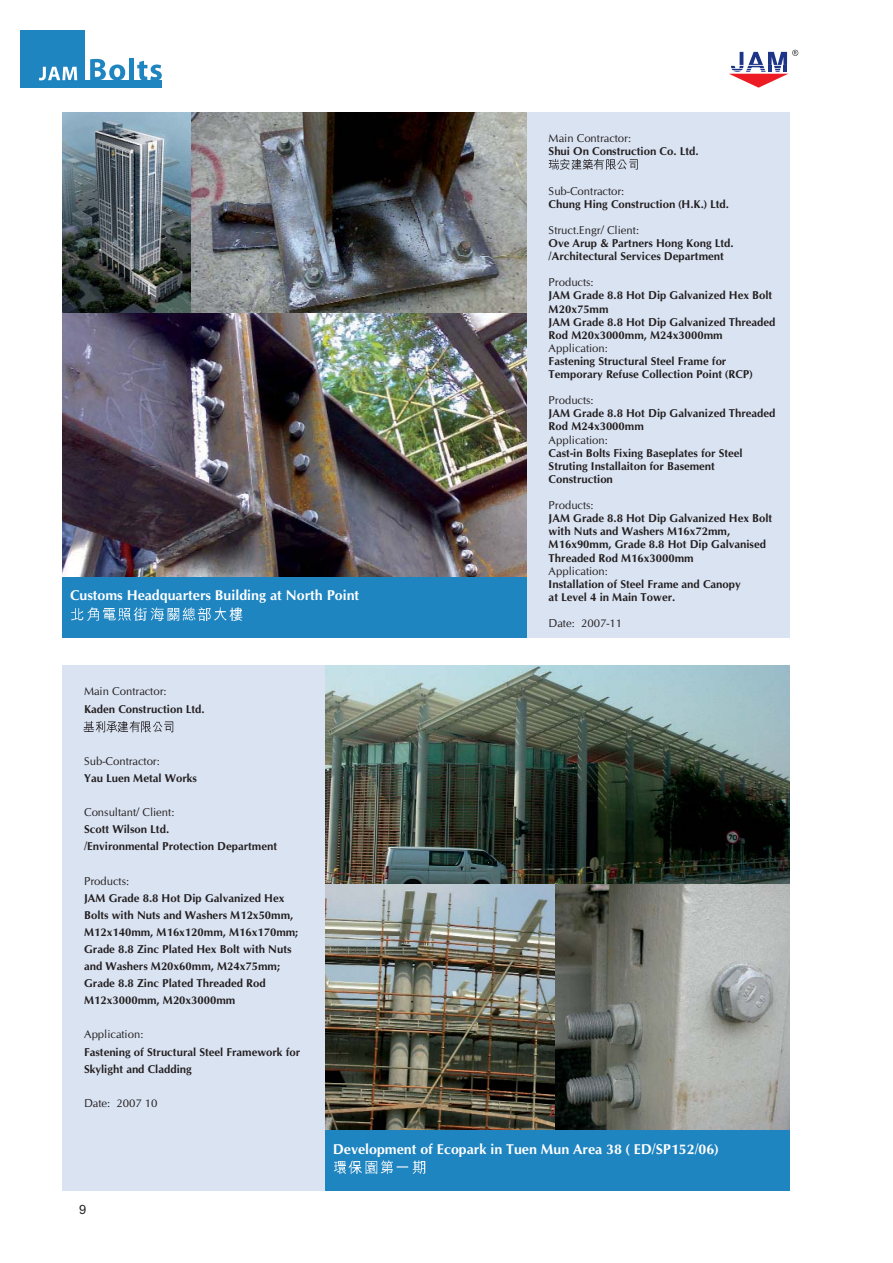
<style>
.page{position:relative;width:893px;height:1263px;background:#fff}
.page>*{position:absolute;margin:0;border:0;box-sizing:border-box;transform-origin:0 0}
.t1{font:14.25px "CG Omega Bold";color:#fff}
.t2{font:12.75px "Arial";color:#231f20}
.t3{font:11.4px/13px "CG Omega Bold";color:#231f20}
.t4{font:11.4px "CG Omega";color:#231f20}
</style>
<div class="page">
<div style="left:20px;top:80px;width:142px;height:8px;background:#1f85c1"></div>
<div style="left:20px;top:30px;width:64px;height:52px;background:#1f85c1"></div>
<svg style="left:39px;top:67px;width:38px;height:13px"></svg>
<svg style="left:90px;top:59px;width:35px;height:21px"></svg>
<div style="left:129px;top:58px;width:5px;height:22px;background:#1f85c1"></div>
<svg style="left:137px;top:61px;width:25px;height:19px"></svg>
<svg style="left:729px;top:50px;width:69px;height:38px"></svg>
<img style="left:325px;top:666px;width:464px;height:218px">
<img style="left:325px;top:884px;width:230px;height:246px">
<img style="left:555px;top:884px;width:234px;height:246px">
<div style="left:320px;top:1130px;width:469px;height:61px;background:#1f85c1"></div>
<div style="left:62px;top:666px;width:263px;height:525px;background:#dae3f2"></div>
<img style="left:83px;top:721px;width:11px;height:11px">
<img style="left:94px;top:721px;width:80px;height:12px">
<img style="left:333px;top:1161px;width:13px;height:13px">
<img style="left:348px;top:1160px;width:14px;height:14px">
<img style="left:365px;top:1161px;width:13px;height:13px">
<img style="left:380px;top:1160px;width:13px;height:14px">
<img style="left:396px;top:1166px;width:13px;height:2px">
<img style="left:412px;top:1160px;width:14px;height:14px">
<img style="left:62px;top:113px;width:130px;height:201px">
<img style="left:192px;top:113px;width:335px;height:201px">
<img style="left:62px;top:314px;width:465px;height:263px">
<div style="left:62px;top:577px;width:470px;height:61px;background:#1f85c1"></div>
<div style="left:527px;top:113px;width:262px;height:525px;background:#dae3f2"></div>
<img style="left:548px;top:158px;width:11px;height:12px">
<img style="left:560px;top:158px;width:78px;height:12px">
<img style="left:71px;top:608px;width:13px;height:13px">
<img style="left:87px;top:607px;width:12px;height:14px">
<img style="left:103px;top:608px;width:13px;height:13px">
<img style="left:118px;top:608px;width:13px;height:13px">
<img style="left:133px;top:607px;width:14px;height:14px">
<img style="left:150px;top:607px;width:14px;height:14px">
<img style="left:167px;top:608px;width:13px;height:13px">
<img style="left:182px;top:607px;width:14px;height:14px">
<img style="left:197px;top:607px;width:14px;height:14px">
<img style="left:214px;top:607px;width:13px;height:14px">
<img style="left:229px;top:607px;width:14px;height:14px">
<p class="t1" style="left:70px;top:590px;width:291px">Customs Headquarters Building at North Point</p>
<p class="t4" style="left:84px;top:687px;width:84px">Main Contractor:</p>
<p class="t3" style="left:84px;top:703px;width:122px">Kaden Construction Ltd.</p>
<p class="t4" style="left:84px;top:756px;width:77px">Sub-Contractor:</p>
<p class="t3" style="left:84px;top:772px;width:114px">Yau Luen Metal Works</p>
<p class="t4" style="left:84px;top:808px;width:92px">Consultant/ Client:</p>
<p class="t3" style="left:84px;top:822px;width:195px;line-height:17.1px">Scott Wilson Ltd.<br>/Environmental Protection Department</p>
<p class="t4" style="left:84px;top:876px;width:47px">Products:</p>
<p class="t3" style="left:84px;top:890px;width:216px;line-height:17.1px">JAM Grade 8.8 Hot Dip Galvanized Hex Bolts with Nuts and Washers M12x50mm, M12x140mm, M16x120mm, M16x170mm; Grade 8.8 Zinc Plated Hex Bolt with Nuts and Washers M20x60mm, M24x75mm; Grade 8.8 Zinc Plated Threaded Rod M12x3000mm, M20x3000mm</p>
<p class="t4" style="left:84px;top:1030px;width:61px">Application:</p>
<p class="t3" style="left:84px;top:1044px;width:218px;line-height:17.1px">Fastening of Structural Steel Framework for<br>Skylight and Cladding</p>
<p class="t4" style="left:84px;top:1098px;width:75px">Date: 2007 10</p>
<p class="t4" style="left:549px;top:134px;width:84px">Main Contractor:</p>
<p class="t3" style="left:549px;top:146px;width:151px">Shui On Construction Co. Ltd.</p>
<p class="t4" style="left:549px;top:186px;width:77px">Sub-Contractor:</p>
<p class="t3" style="left:549px;top:198px;width:182px">Chung Hing Construction (H.K.) Ltd.</p>
<p class="t4" style="left:549px;top:225px;width:92px">Struct.Engr/ Client:</p>
<p class="t3" style="left:549px;top:237px;width:187px">Ove Arup &amp; Partners Hong Kong Ltd. /Architectural Services Department</p>
<p class="t4" style="left:549px;top:278px;width:47px">Products:</p>
<p class="t3" style="left:549px;top:290px;width:228px">JAM Grade 8.8 Hot Dip Galvanized Hex Bolt<br>M20x75mm<br>JAM Grade 8.8 Hot Dip Galvanized Threaded<br>Rod M20x3000mm, M24x3000mm</p>
<p class="t4" style="left:549px;top:343px;width:61px">Application:</p>
<p class="t3" style="left:549px;top:355px;width:205px">Fastening Structural Steel Frame for<br>Temporary Refuse Collection Point (RCP)</p>
<p class="t4" style="left:549px;top:396px;width:47px">Products:</p>
<p class="t3" style="left:549px;top:408px;width:228px">JAM Grade 8.8 Hot Dip Galvanized Threaded<br>Rod M24x3000mm</p>
<p class="t4" style="left:549px;top:435px;width:61px">Application:</p>
<p class="t3" style="left:549px;top:447px;width:196px">Cast-in Bolts Fixing Baseplates for Steel<br>Struting Installaiton for Basement<br>Construction</p>
<p class="t4" style="left:549px;top:501px;width:47px">Products:</p>
<p class="t3" style="left:549px;top:513px;width:225px">JAM Grade 8.8 Hot Dip Galvanized Hex Bolt with Nuts and Washers M16x72mm, M16x90mm, Grade 8.8 Hot Dip Galvanised Threaded Rod M16x3000mm</p>
<p class="t4" style="left:549px;top:566px;width:61px">Application:</p>
<p class="t3" style="left:549px;top:578px;width:194px">Installation of Steel Frame and Canopy at Level 4 in Main Tower.</p>
<p class="t4" style="left:549px;top:619px;width:75px">Date: 2007-11</p>
<p class="t2" style="left:79px;top:1202px;width:9px">9</p>
<p class="t1" style="left:333px;top:1143px;width:387px">Development of Ecopark in Tuen Mun Area 38 ( ED/SP152/06)</p>
</div>
